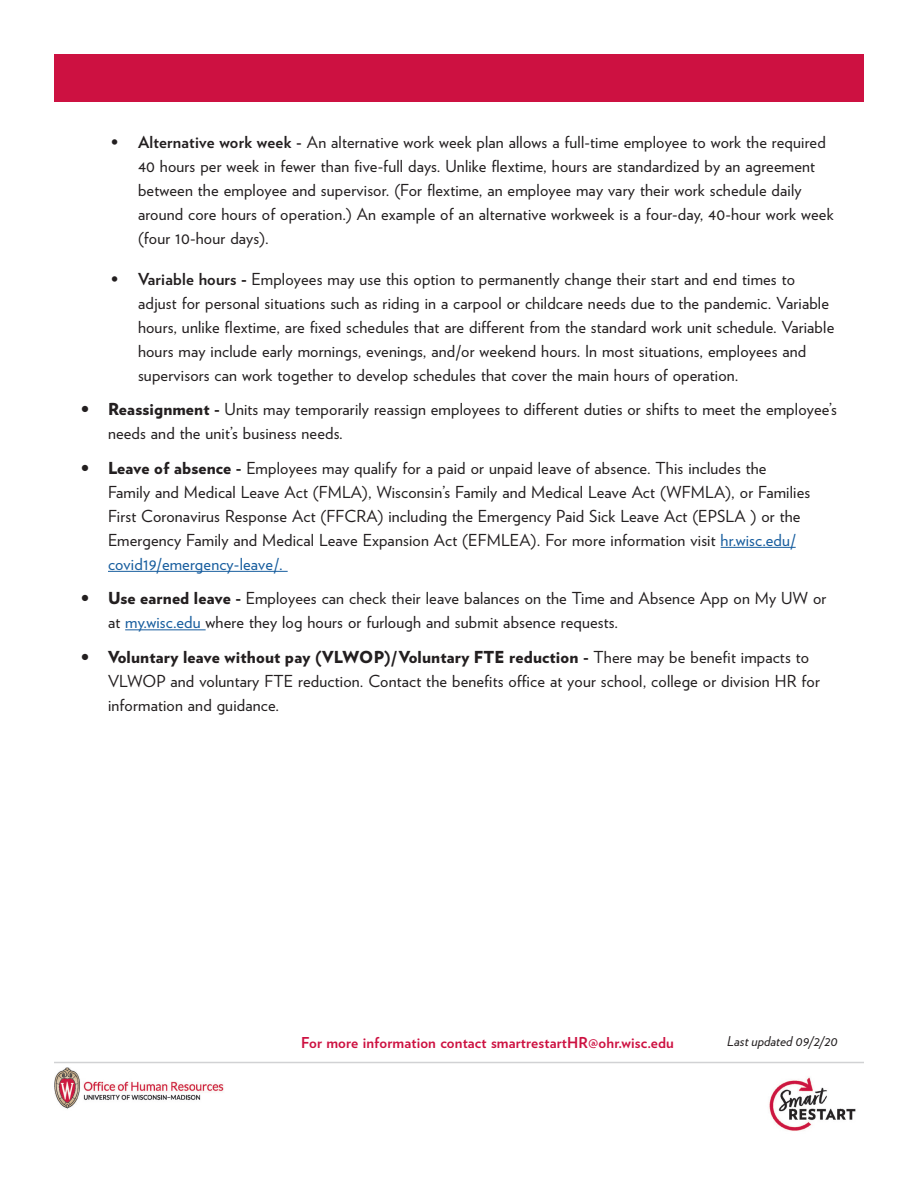
<style>
.page{position:relative;width:918px;height:1188px;background:#fff}
.page>*{position:absolute;margin:0;border:0;box-sizing:border-box;transform-origin:0 0}
.t1{font:16.5px/24px "Verlag";letter-spacing:.01em;color:#231f20}
.t2{font:700 15px "Verlag";letter-spacing:.01em;color:#cd1141}
.t3{font:italic 13.5px "Verlag";color:#231f20}
.s1{font-weight:700}
.s2{font-weight:900}
.s3{color:#175d9e}
</style>
<div class="page">
<hr style="left:721px;top:547px;width:75px;height:1px;background:#175d9e">
<hr style="left:108px;top:571px;width:180px;height:1px;background:#175d9e">
<hr style="left:125px;top:629px;width:81px;height:1px;background:#175d9e">
<img style="left:769px;top:1077px;width:87px;height:54px">
<hr style="left:54px;top:1062px;width:810px;height:1px;background:#d1d2d4">
<div style="left:54px;top:54px;width:810px;height:47px;background:#cd1141"></div>
<img style="left:54px;top:1068px;width:170px;height:41px">
<p class="t1" style="left:138px;top:129px;width:697px;text-indent:-27px"><span class="s1">• Alternative work week -</span> An alternative work week plan allows a full-time employee to work the required 40 hours per week in fewer than five-full days. Unlike flextime, hours are standardized by an agreement between the employee and supervisor. (For flextime, an employee may vary their work schedule daily around core hours of operation.) An example of an alternative workweek is a four-day, 40-hour work week (four 10-hour days).</p>
<p class="t1" style="left:138px;top:266px;width:698px;text-indent:-27px"><span class="s1">• Variable hours</span> <span class="s2">-</span> Employees may use this option to permanently change their start and end times to adjust for personal situations such as riding in a carpool or childcare needs due to the pandemic. Variable hours, unlike flextime, are fixed schedules that are different from the standard work unit schedule. Variable hours may include early mornings, evenings, and/or weekend hours. In most situations, employees and supervisors can work together to develop schedules that cover the main hours of operation.</p>
<p class="t1" style="left:108px;top:396px;width:730px;text-indent:-27px"><span class="s2">• Reassignment -</span> Units may temporarily reassign employees to different duties or shifts to meet the employee’s needs and the unit’s business needs.</p>
<p class="t1" style="left:108px;top:455px;width:704px;text-indent:-27px"><span class="s2">• Leave of absence -</span> Employees may qualify for a paid or unpaid leave of absence. This includes the Family and Medical Leave Act (FMLA), Wisconsin’s Family and Medical Leave Act (WFMLA), or Families First Coronavirus Response Act (FFCRA) including the Emergency Paid Sick Leave Act (EPSLA ) or the Emergency Family and Medical Leave Expansion Act (EFMLEA). For more information visit <span class="s3">hr.wisc.edu/ covid19/emergency-leave/.</span></p>
<p class="t1" style="left:108px;top:585px;width:720px;text-indent:-27px"><span class="s2">• Use earned leave -</span> Employees can check their leave balances on the Time and Absence App on My UW or at <span class="s3">my.wisc.edu</span> where they log hours or furlough and submit absence requests.</p>
<p class="t1" style="left:108px;top:644px;width:713px;text-indent:-27px"><span class="s2">• Voluntary leave without pay (VLWOP)/Voluntary FTE reduction -</span> There may be benefit impacts to<br>VLWOP and voluntary FTE reduction. Contact the benefits office at your school, college or division HR for information and guidance.</p>
<p class="t2" style="left:301px;top:1030px;width:374px">For more information contact smartrestartHR@ohr.wisc.edu</p>
<p class="t3" style="left:727px;top:1031px;width:112px">Last updated 09/2/20</p>
</div>
